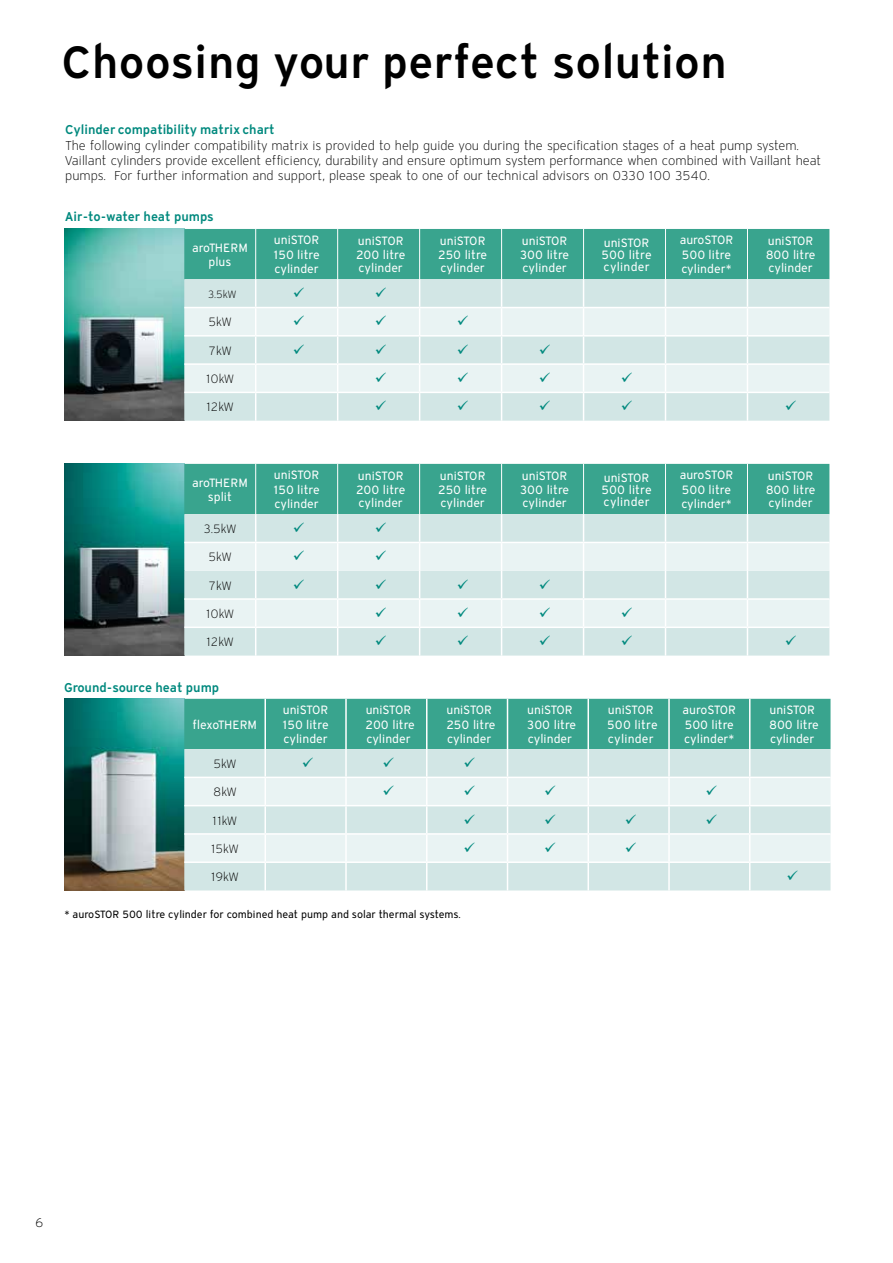
<style>
.page{position:relative;width:893px;height:1263px;background:#fff}
.page>*{position:absolute;margin:0;border:0;box-sizing:border-box;transform-origin:0 0}
.t1{font:600 45px "Vaillant 16";letter-spacing:.01em;color:#000}
.t2{font:300 12.75px/15.3px "Vaillant 16";color:#000}
.t3{font:600 12.75px "Vaillant 16";color:#00897e}
.t4{font:12px/14.4px "Vaillant 16";color:#fff}
.t5{font:300 12px "Vaillant 16";color:#000}
.t6{font:10.5px "Vaillant 16";color:#000}
.t7{font:300 10.5px "Vaillant 16";color:#000}
</style>
<div class="page">
<img style="left:64px;top:229px;width:120px;height:192px">
<img style="left:64px;top:464px;width:120px;height:192px">
<img style="left:64px;top:699px;width:120px;height:191px">
<svg style="left:184px;top:229px;width:645px;height:192px;background:#b1d8d2"></svg>
<svg style="left:184px;top:464px;width:645px;height:192px;background:#b1d8d2"></svg>
<svg style="left:184px;top:699px;width:646px;height:191px;background:#b2d9d3"></svg>
<h1 class="t1" style="left:61px;top:32px;width:667px">Choosing your perfect solution</h1>
<p class="t3" style="left:65px;top:121px;width:211px">Cylinder compatibility matrix chart</p>
<p class="t2" style="left:65px;top:137px;width:758px">The following cylinder compatibility matrix is provided to help guide you during the specification stages of a heat pump system.<br>Vaillant cylinders provide excellent efficiency, durability and ensure optimum system performance when combined with Vaillant heat pumps. For further information and support, please speak to one of our technical advisors on 0330 100 3540.</p>
<p class="t3" style="left:65px;top:208px;width:151px">Air-to-water heat pumps</p>
<p class="t4" style="left:192px;top:240px;width:57px;text-align:center">aroTHERM plus</p>
<p class="t4" style="left:274px;top:233px;width:48px;text-align:justify">uniSTOR 150 litre cylinder</p>
<p class="t4" style="left:356px;top:234px;width:51px;line-height:13.5px">uniSTOR<br>200 litre cylinder</p>
<p class="t4" style="left:438px;top:234px;width:51px;line-height:13.5px">uniSTOR<br>250 litre cylinder</p>
<p class="t4" style="left:520px;top:234px;width:50px;line-height:13.5px">uniSTOR<br>300 litre cylinder</p>
<p class="t4" style="left:601px;top:236px;width:52px;line-height:12px">uniSTOR<br>500 litre cylinder</p>
<p class="t4" style="left:680px;top:233px;width:55px">auroSTOR<br>500 litre cylinder*</p>
<p class="t4" style="left:766px;top:234px;width:51px;line-height:13.5px">uniSTOR<br>800 litre cylinder</p>
<p class="t7" style="left:208px;top:287px;width:30px">3.5kW</p>
<p class="t5" style="left:209px;top:315px;width:24px">5kW</p>
<p class="t5" style="left:209px;top:343px;width:24px">7kW</p>
<p class="t5" style="left:206px;top:371px;width:29px">10kW</p>
<p class="t5" style="left:207px;top:399px;width:28px">12kW</p>
<p class="t4" style="left:192px;top:475px;width:57px;text-align:center">aroTHERM split</p>
<p class="t4" style="left:274px;top:468px;width:48px;text-align:justify">uniSTOR 150 litre cylinder</p>
<p class="t4" style="left:356px;top:469px;width:51px;line-height:13.5px">uniSTOR<br>200 litre cylinder</p>
<p class="t4" style="left:438px;top:469px;width:51px;line-height:13.5px">uniSTOR<br>250 litre cylinder</p>
<p class="t4" style="left:520px;top:469px;width:50px;line-height:13.5px">uniSTOR<br>300 litre cylinder</p>
<p class="t4" style="left:601px;top:471px;width:52px;line-height:12px">uniSTOR<br>500 litre cylinder</p>
<p class="t4" style="left:680px;top:468px;width:55px">auroSTOR<br>500 litre cylinder*</p>
<p class="t4" style="left:766px;top:469px;width:51px;line-height:13.5px">uniSTOR<br>800 litre cylinder</p>
<p class="t5" style="left:204px;top:521px;width:34px">3.5kW</p>
<p class="t5" style="left:209px;top:549px;width:24px">5kW</p>
<p class="t5" style="left:209px;top:578px;width:24px">7kW</p>
<p class="t5" style="left:206px;top:606px;width:29px">10kW</p>
<p class="t5" style="left:207px;top:634px;width:28px">12kW</p>
<p class="t3" style="left:64px;top:678px;width:157px">Ground-source heat pump</p>
<p class="t4" style="left:192px;top:717px;width:66px">flexoTHERM</p>
<p class="t5" style="left:213px;top:756px;width:24px">5kW</p>
<p class="t5" style="left:213px;top:784px;width:25px">8kW</p>
<p class="t5" style="left:213px;top:813px;width:26px">11kW</p>
<p class="t5" style="left:211px;top:841px;width:29px">15kW</p>
<p class="t5" style="left:211px;top:869px;width:29px">19kW</p>
<p class="t4" style="left:282px;top:703px;width:48px;text-align:justify">uniSTOR 150 litre cylinder</p>
<p class="t4" style="left:366px;top:703px;width:51px">uniSTOR<br>200 litre cylinder</p>
<p class="t4" style="left:446px;top:703px;width:51px">uniSTOR<br>250 litre cylinder</p>
<p class="t4" style="left:527px;top:703px;width:51px">uniSTOR<br>300 litre cylinder</p>
<p class="t4" style="left:607px;top:703px;width:52px">uniSTOR<br>500 litre cylinder</p>
<p class="t4" style="left:683px;top:703px;width:55px">auroSTOR<br>500 litre cylinder*</p>
<p class="t4" style="left:769px;top:703px;width:51px">uniSTOR<br>800 litre cylinder</p>
<p class="t6" style="left:65px;top:908px;width:398px">* auroSTOR 500 litre cylinder for combined heat pump and solar thermal systems.</p>
<p class="t2" style="left:35px;top:1215px;width:10px">6</p>
</div>
